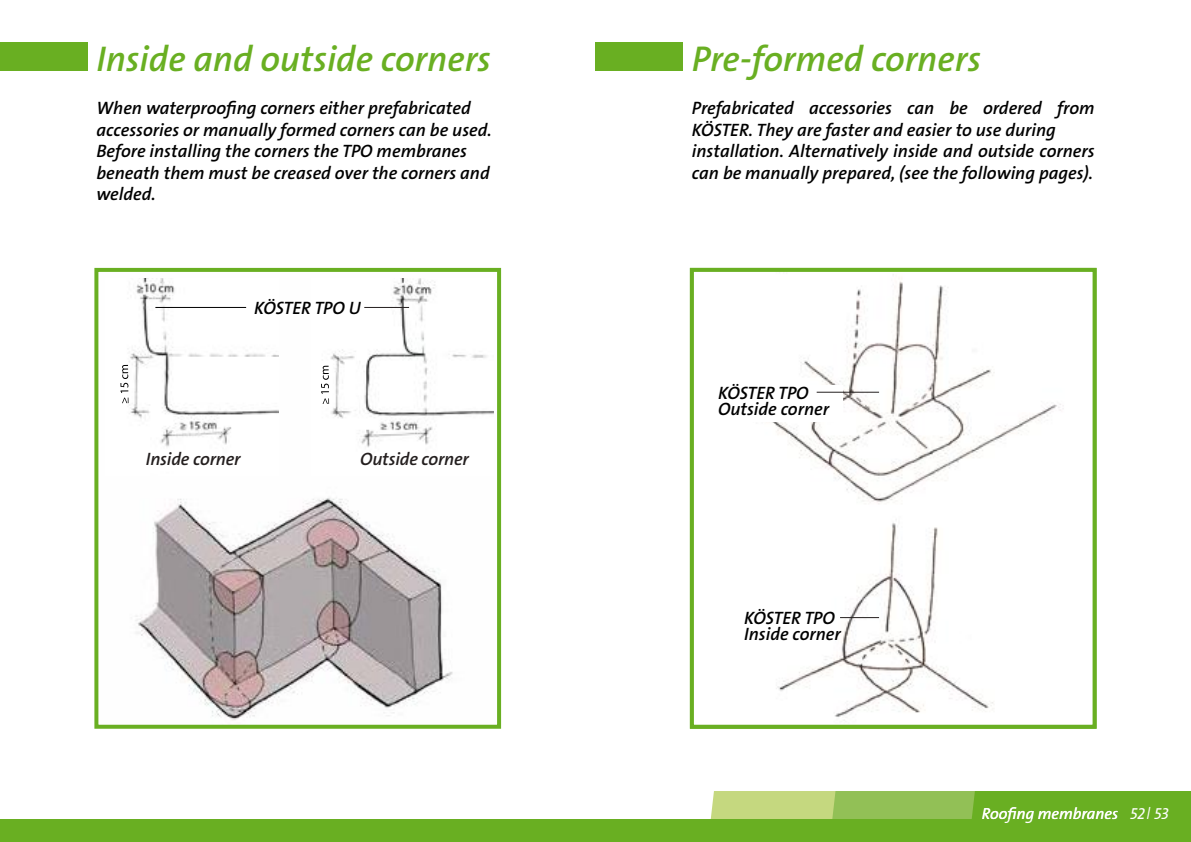
<style>
.page{position:relative;width:1191px;height:842px;background:#fff}
.page>*{position:absolute;margin:0;border:0;box-sizing:border-box;transform-origin:0 0}
.t1{font:36px "The Sans LP6 Se Bld IT";color:#69af22}
.t2{font:18px/21.6px "The Sans LP6 Se Bld IT";color:#000}
.t3{font:18px "The Sans LP6 Se Bld IT";letter-spacing:-.01em;color:#241f1f}
.t4{font:16px "The Sans LP5 Plain IT";color:#fff}
</style>
<div class="page">
<svg style="left:710px;top:791px;width:481px;height:28px;background:#8cbe49"></svg>
<div style="left:0;top:819px;width:1191px;height:23px;background:#69af22"></div>
<div style="left:0;top:43px;width:88px;height:28px;background:#69af22"></div>
<div style="left:595px;top:43px;width:88px;height:28px;background:#69af22"></div>
<img style="left:772px;top:274px;width:292px;height:447px">
<div style="left:690px;top:268px;width:406px;height:461px;border:4px solid #69af22"></div>
<div style="left:718px;top:386px;width:124px;height:36px;background:#fff"></div>
<hr style="left:816px;top:392px;width:63px;height:1px;background:#241f1f">
<hr style="left:840px;top:617px;width:39px;height:1px;background:#241f1f">
<img style="left:135px;top:355px;width:359px;height:366px">
<div style="left:94px;top:268px;width:407px;height:461px;border:4px solid #69af22"></div>
<img style="left:120px;top:278px;width:158px;height:197px">
<img style="left:311px;top:278px;width:182px;height:197px">
<hr style="left:364px;top:307px;width:45px;height:1px;background:#241f1f">
<hr style="left:155px;top:307px;width:91px;height:1px;background:#000">
<h1 class="t1" style="left:96px;top:36px;width:396px">Inside and outside corners</h1>
<p class="t2" style="left:96px;top:98px;width:397px">When waterproofing corners either prefabricated accessories or manually formed corners can be used.<br>Before installing the corners the TPO membranes beneath them must be creased over the corners and welded.</p>
<p class="t2" style="left:254px;top:298px;width:108px">KÖSTER TPO U</p>
<p class="t3" style="left:146px;top:447px;width:96px">Inside corner</p>
<p class="t3" style="left:360px;top:447px;width:110px">Outside corner</p>
<h1 class="t1" style="left:692px;top:36px;width:291px">Pre-formed corners</h1>
<p class="t2" style="left:692px;top:98px;width:404px">Prefabricated accessories can be ordered from KÖSTER. They are faster and easier to use during installation. Alternatively inside and outside corners can be manually prepared, (see the following pages).</p>
<p class="t2" style="left:718px;top:385px;width:113px;line-height:16px">KÖSTER TPO<br>Outside corner</p>
<p class="t2" style="left:744px;top:611px;width:98px;line-height:16px">KÖSTER TPO<br>Inside corner</p>
<p class="t4" style="left:982px;top:804px;width:138px">Roofing membranes</p>
<p class="t4" style="left:1130px;top:804px;width:40px">52| 53</p>
</div>
